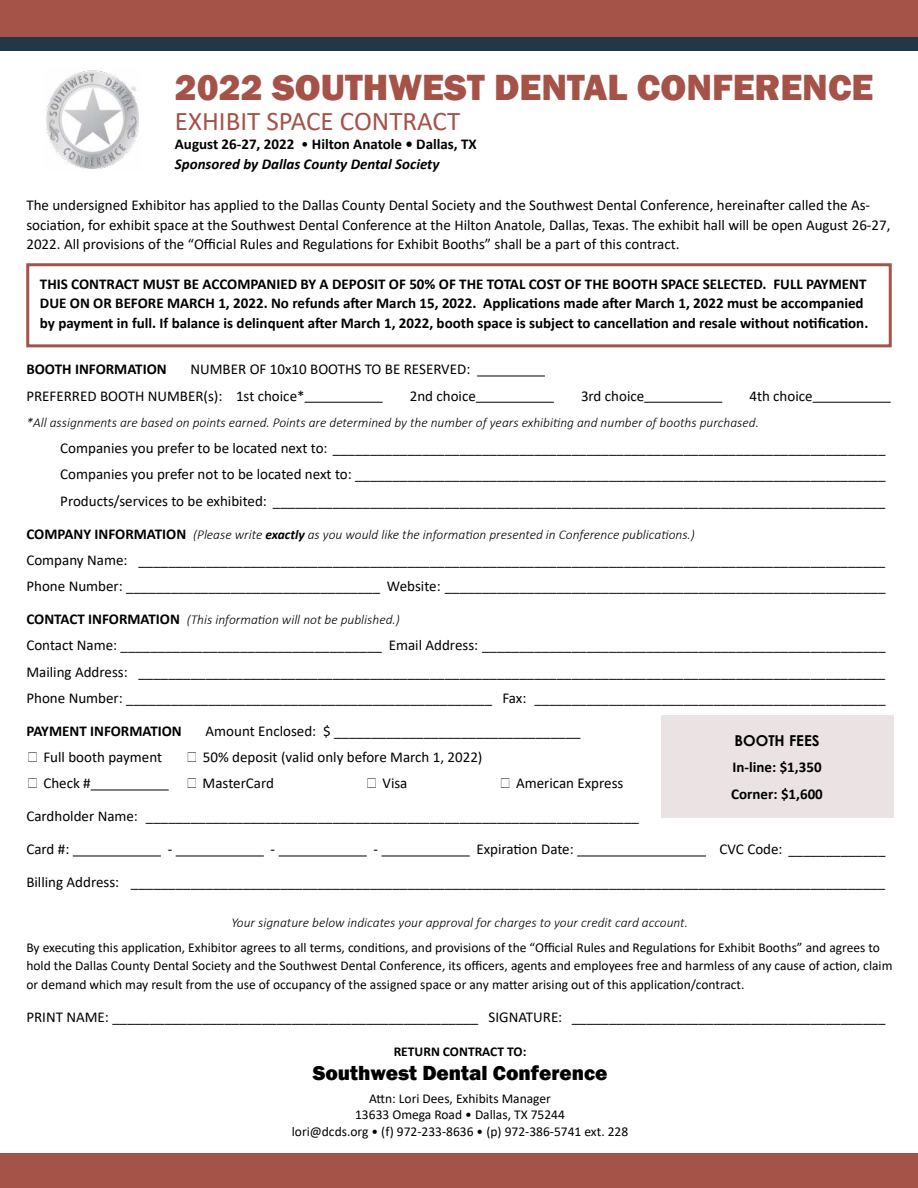
<style>
.page{position:relative;width:918px;height:1188px;background:#fff}
.page>*{position:absolute;margin:0;border:0;box-sizing:border-box;transform-origin:0 0}
.t1{font:800 37.5px "Franklin Gothic";color:#a55248}
.t2{font:27px "Calibri";color:#a55248}
.t3{font:800 21px "Franklin Gothic";color:#000}
.t4{font:15px/26.2px "Calibri";color:#000}
.t5{font:700 15px/19.5px "Calibri";color:#000}
.t6{font:700 15px "Century Gothic";color:#000}
.t7{font:13.5px/16.5px "Calibri";color:#000}
.t8{font:italic 300 13.5px "Calibri";color:#000}
.t9{font:700 13.5px "Calibri";color:#000}
.s1{font-weight:400}
.s2{font-style:italic}
.s3{font-weight:700;font-style:normal;font-size:15px}
.s4{font-weight:700}
</style>
<div class="page">
<hr style="left:477px;top:376px;width:68px;height:1px;background:#000">
<hr style="left:305px;top:402px;width:78px;height:1px;background:#000">
<hr style="left:476px;top:402px;width:78px;height:1px;background:#000">
<hr style="left:644px;top:402px;width:78px;height:1px;background:#000">
<hr style="left:813px;top:402px;width:78px;height:1px;background:#000">
<hr style="left:91px;top:790px;width:78px;height:1px;background:#000">
<hr style="left:73px;top:856px;width:88px;height:1px;background:#000">
<hr style="left:176px;top:856px;width:88px;height:1px;background:#000">
<hr style="left:279px;top:856px;width:88px;height:1px;background:#000">
<hr style="left:382px;top:856px;width:88px;height:1px;background:#000">
<hr style="left:577px;top:856px;width:129px;height:1px;background:#000">
<div style="left:0;top:0;width:918px;height:51px;background:#233746"></div>
<div style="left:0;top:0;width:918px;height:37px;background:#a55248"></div>
<div style="left:0;top:1153px;width:918px;height:35px;background:#a55248"></div>
<img style="left:46px;top:70px;width:93px;height:99px">
<div style="left:661px;top:716px;width:232px;height:102px;background:#ebe3e3"></div>
<div style="left:26px;top:263px;width:866px;height:84px;border:3px solid #a55248"></div>
<h1 class="t1" style="left:175px;top:63px;width:700px">2022 SOUTHWEST DENTAL CONFERENCE</h1>
<h2 class="t2" style="left:175px;top:102px;width:287px">EXHIBIT SPACE CONTRACT</h2>
<p class="t5" style="left:175px;top:134px;width:304px">August 26-27, 2022 <span class="s1">•</span> Hilton Anatole • Dallas, TX<br><span class="s2">Sponsored by Dallas County Dental Society</span></p>
<p class="t4" style="left:26px;top:195px;width:866px;line-height:19.5px">The undersigned Exhibitor has applied to the Dallas County Dental Society and the Southwest Dental Conference, hereinafter called the As&shy;sociation, for exhibit space at the Southwest Dental Conference at the Hilton Anatole, Dallas, Texas. The exhibit hall will be open August 26-27,<br>2022. All provisions of the “Official Rules and Regulations for Exhibit Booths” shall be a part of this contract.</p>
<p class="t5" style="left:40px;top:274px;width:830px">THIS CONTRACT MUST BE ACCOMPANIED BY A DEPOSIT OF 50% OF THE TOTAL COST OF THE BOOTH SPACE SELECTED. FULL PAYMENT<br>DUE ON OR BEFORE MARCH 1, 2022. No refunds after March 15, 2022. Applications made after March 1, 2022 must be accompanied by payment in full. If balance is delinquent after March 1, 2022, booth space is subject to cancellation and resale without notification.</p>
<p class="t5" style="left:26px;top:359px;width:142px">BOOTH INFORMATION</p>
<p class="t4" style="left:26px;top:356px;width:445px;text-indent:164px">NUMBER OF 10x10 BOOTHS TO BE RESERVED:<br>PREFERRED BOOTH NUMBER(s): 1st choice*</p>
<p class="t4" style="left:410px;top:382px;width:68px">2nd choice</p>
<p class="t4" style="left:581px;top:382px;width:65px">3rd choice</p>
<p class="t4" style="left:749px;top:382px;width:65px">4th choice</p>
<p class="t8" style="left:26px;top:414px;width:734px">*All assignments are based on points earned. Points are determined by the number of years exhibiting and number of booths purchased.</p>
<p class="t4" style="left:60px;top:435px;width:827px;text-align:justify">Companies you prefer to be located next to: __________________________________________________________________________ Companies you prefer not to be located next to: _______________________________________________________________________ Products/services to be exhibited: __________________________________________________________________________________</p>
<p class="t8" style="left:26px;top:526px;width:670px"><span class="s3">COMPANY INFORMATION</span> (Please write <span class="s4">exactly</span> as you would like the information presented in Conference publications.)</p>
<p class="t4" style="left:26px;top:546px;width:861px">Company Name: ____________________________________________________________________________________________________<br>Phone Number: __________________________________ Website: ___________________________________________________________</p>
<p class="t8" style="left:26px;top:611px;width:375px"><span class="s3">CONTACT INFORMATION</span> (This information will not be published.)</p>
<p class="t4" style="left:26px;top:632px;width:861px;text-align:justify">Contact Name: ___________________________________ Email Address: ______________________________________________________ Mailing Address: ____________________________________________________________________________________________________ Phone Number: _________________________________________________ Fax: _______________________________________________</p>
<p class="t5" style="left:26px;top:721px;width:157px">PAYMENT INFORMATION</p>
<p class="t4" style="left:206px;top:717px;width:377px">Amount Enclosed: $ _________________________________</p>
<p class="t4" style="left:43px;top:744px;width:120px">Full booth payment</p>
<p class="t4" style="left:203px;top:744px;width:281px">50% deposit (valid only before March 1, 2022)</p>
<p class="t4" style="left:43px;top:770px;width:49px">Check #</p>
<p class="t4" style="left:203px;top:770px;width:73px">MasterCard</p>
<p class="t4" style="left:383px;top:770px;width:26px">Visa</p>
<p class="t4" style="left:516px;top:770px;width:109px">American Express</p>
<p class="t4" style="left:26px;top:803px;width:614px">Cardholder Name: __________________________________________________________________</p>
<p class="t4" style="left:26px;top:836px;width:44px">Card #:</p>
<p class="t4" style="left:168px;top:836px;width:6px">-</p>
<p class="t4" style="left:271px;top:836px;width:6px">-</p>
<p class="t4" style="left:374px;top:836px;width:6px">-</p>
<p class="t4" style="left:476px;top:836px;width:99px">Expiration Date:</p>
<p class="t4" style="left:720px;top:836px;width:167px">CVC Code: _____________</p>
<p class="t4" style="left:26px;top:869px;width:861px">Billing Address: _____________________________________________________________________________________________________</p>
<p class="t8" style="left:232px;top:914px;width:458px">Your signature below indicates your approval for charges to your credit card account.</p>
<p class="t7" style="left:26px;top:938px;width:868px;line-height:18px">By executing this application, Exhibitor agrees to all terms, conditions, and provisions of the “Official Rules and Regulations for Exhibit Booths” and agrees to hold the Dallas County Dental Society and the Southwest Dental Conference, its officers, agents and employees free and harmless of any cause of action, claim</p>
<p class="t7" style="left:26px;top:976px;width:720px">or demand which may result from the use of occupancy of the assigned space or any matter arising out of this application/contract.</p>
<p class="t4" style="left:26px;top:1004px;width:861px">PRINT NAME: _________________________________________________ SIGNATURE: __________________________________________</p>
<p class="t9" style="left:394px;top:1042px;width:134px">RETURN CONTRACT TO:</p>
<h3 class="t3" style="left:313px;top:1059px;width:296px">Southwest Dental Conference</h3>
<p class="t7" style="left:292px;top:1090px;width:338px;text-align:center">Attn: Lori Dees, Exhibits Manager<br>13633 Omega Road • Dallas, TX 75244<br>lori@dcds.org • (f) 972-233-8636 • (p) 972-386-5741 ext. 228</p>
<p class="t6" style="left:734px;top:729px;width:87px">BOOTH FEES</p>
<p class="t5" style="left:731px;top:754px;width:93px;line-height:26.2px">In-line: $1,350<br>Corner: $1,600</p>
</div>
